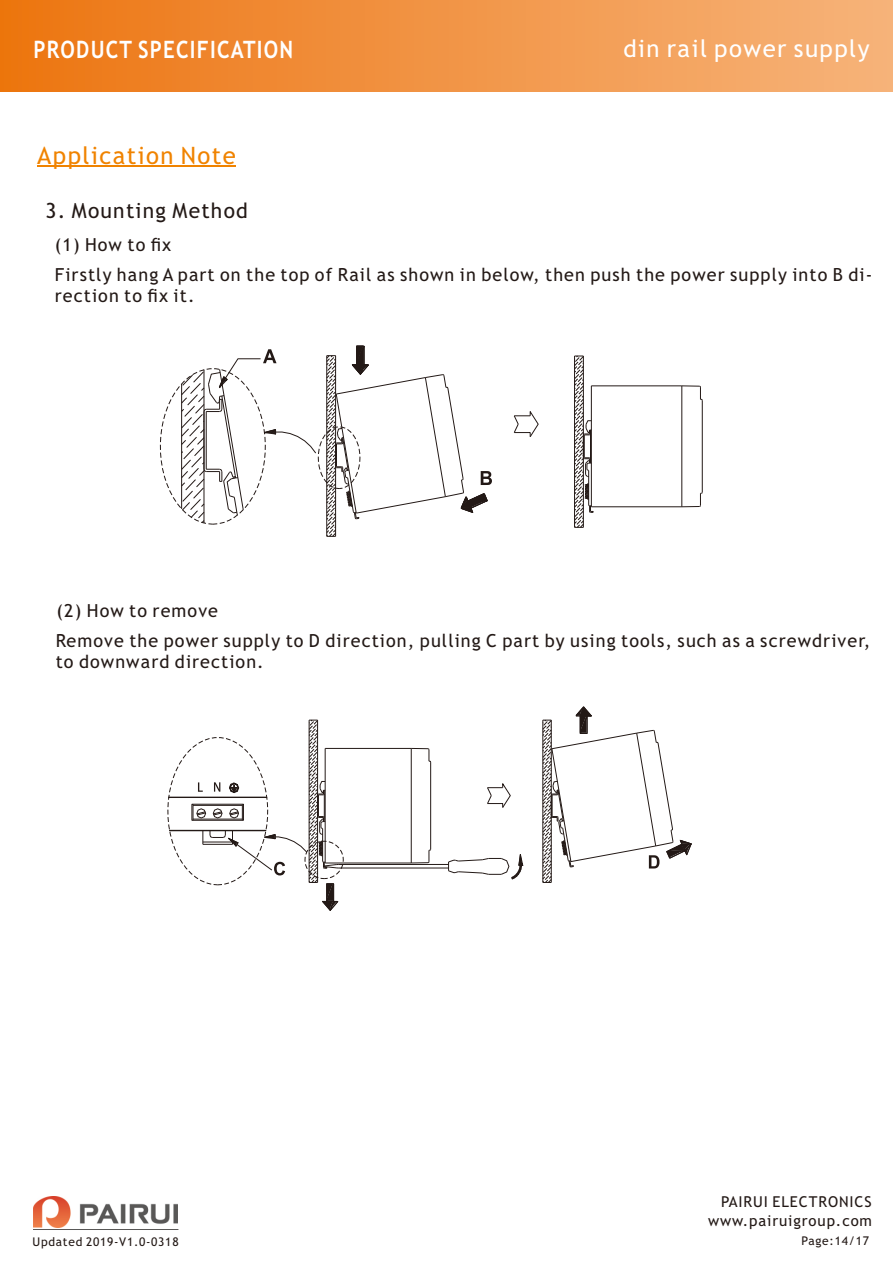
<style>
.page{position:relative;width:893px;height:1263px;background:#fff}
.page>*{position:absolute;margin:0;border:0;box-sizing:border-box;transform-origin:0 0}
.t1{font:700 24px "Trebuchet MS";letter-spacing:.06em;color:#fff;scale:.86 1}
.t2{font:24px "Trebuchet MS";letter-spacing:.06em;color:#fff}
.t3{font:24px "Trebuchet MS";letter-spacing:.06em;color:#f08300}
.t4{font:21px "Trebuchet MS";letter-spacing:.06em;color:#231916}
.t5{font:18px/30.2px "Trebuchet MS";letter-spacing:.06em;color:#231916}
.t6{font:15px "Trebuchet MS";letter-spacing:.06em;color:#231916}
.t7{font:12px "Trebuchet MS";letter-spacing:.06em;color:#231916}
</style>
<div class="page">
<div style="left:0;top:0;width:893px;height:91px;background:linear-gradient(to right,#ec7511,#f6b47b)"></div>
<img style="left:33px;top:1196px;width:144px;height:31px">
<hr style="left:33px;top:1229px;width:145px;height:1px;background:#595857">
<svg style="left:160px;top:346px;width:332px;height:191px"></svg>
<hr style="left:591px;top:506px;width:91px;height:1px;background:#231916">
<hr style="left:682px;top:386px;width:1px;height:121px;background:#231916">
<hr style="left:702px;top:400px;width:1px;height:92px;background:#231916">
<svg style="left:682px;top:386px;width:21px;height:15px"></svg>
<svg style="left:682px;top:492px;width:21px;height:15px"></svg>
<hr style="left:591px;top:386px;width:91px;height:1px;background:#231916">
<svg style="left:574px;top:356px;width:19px;height:172px"></svg>
<svg style="left:514px;top:411px;width:25px;height:26px"></svg>
<hr style="left:325px;top:863px;width:86px;height:1px;background:#231916">
<hr style="left:411px;top:748px;width:1px;height:115px;background:#231916">
<hr style="left:430px;top:762px;width:1px;height:87px;background:#231916">
<svg style="left:411px;top:748px;width:20px;height:14px"></svg>
<svg style="left:411px;top:849px;width:20px;height:14px"></svg>
<hr style="left:325px;top:748px;width:86px;height:1px;background:#231916">
<hr style="left:338px;top:864px;width:110px;height:1px;background:#231916">
<hr style="left:338px;top:868px;width:110px;height:1px;background:#231916">
<svg style="left:168px;top:720px;width:176px;height:191px"></svg>
<svg style="left:487px;top:783px;width:24px;height:25px"></svg>
<svg style="left:448px;top:854px;width:75px;height:25px"></svg>
<svg style="left:542px;top:706px;width:150px;height:177px"></svg>
<hr style="left:37px;top:166px;width:199px;height:1px;background:#f08300">
<h1 class="t1" style="left:33px;top:40px;width:304px">PRODUCT SPECIFICATION</h1>
<h1 class="t3" style="left:37px;top:146px;width:200px">Application Note</h1>
<p class="t4" style="left:46px;top:202px;width:204px">3. Mounting Method</p>
<h1 class="t2" style="left:623px;top:39px;width:248px">din rail power supply</h1>
<p class="t5" style="left:55px;top:231px;width:819px">(1) How to fix<br>Firstly hang A part on the top of Rail as shown in below, then push the power supply into B di-</p>
<p class="t5" style="left:55px;top:282px;width:141px">rection to fix it.</p>
<p class="t5" style="left:57px;top:597px;width:163px">(2) How to remove</p>
<p class="t5" style="left:56px;top:632px;width:816px;line-height:20.9px">Remove the power supply to D direction, pulling C part by using tools, such as a screwdriver, to downward direction.</p>
<p class="t7" style="left:33px;top:1237px;width:147px">Updated 2019-V1.0-0318</p>
<p class="t6" style="left:721px;top:1196px;width:152px">PAIRUI ELECTRONICS</p>
<p class="t6" style="left:708px;top:1215px;width:165px">www.pairuigroup.com</p>
<p class="t7" style="left:802px;top:1236px;width:69px">Page:14/17</p>
</div>
